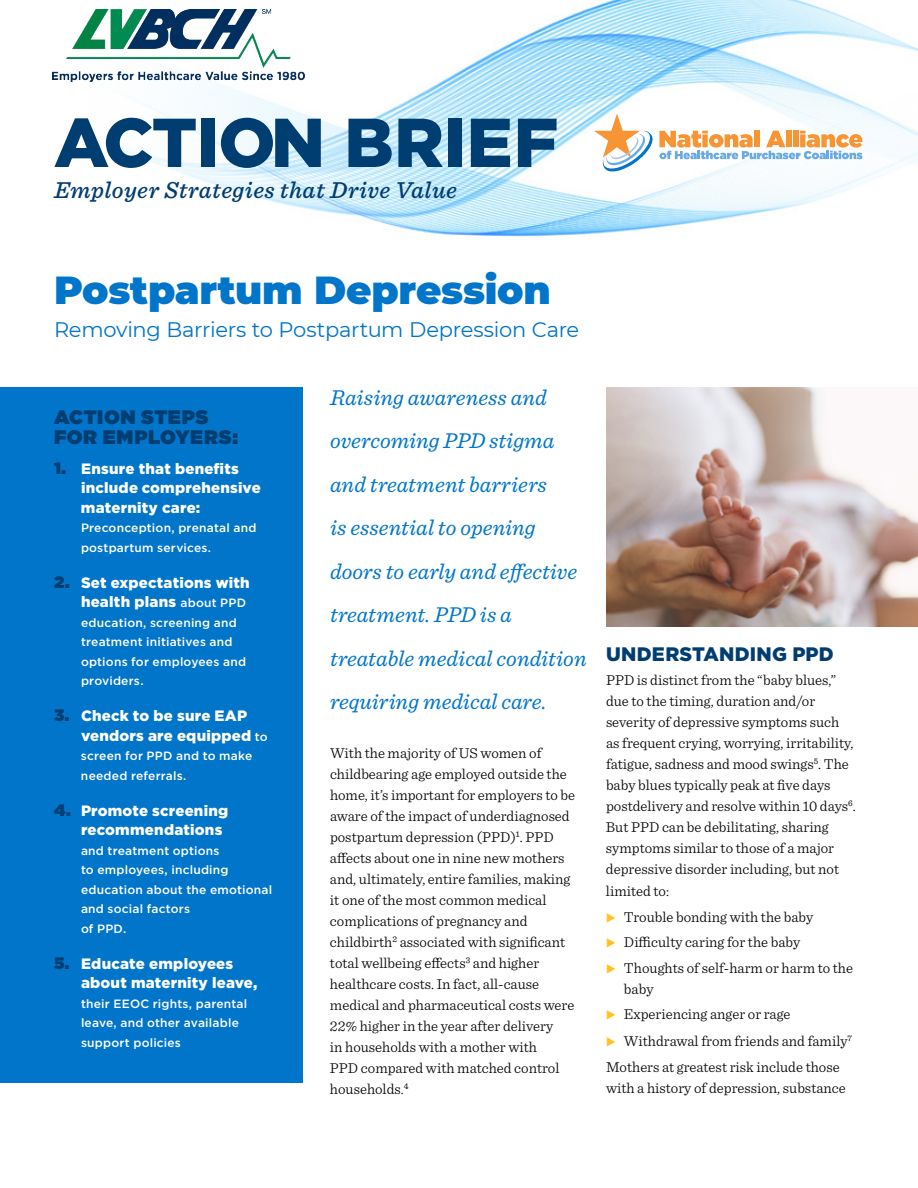
<style>
.page{position:relative;width:918px;height:1188px;background:#fff}
.page>*{position:absolute;margin:0;border:0;box-sizing:border-box;transform-origin:0 0}
.t1{font:900 69px "Gotham";letter-spacing:-.01em;color:#003d71}
.t2{font:900 39px "Montserrat";letter-spacing:-.005em;color:#0075c9}
.t3{font:italic 500 24px "Sentinel";letter-spacing:.02em;color:#003d71}
.t4{font:italic 22.5px/43.5px "Sentinel";color:#0075c9}
.t5{font:21px "Montserrat";letter-spacing:-.015em;color:#0075c9}
.t6{font:900 19.5px/19.5px "Gotham";letter-spacing:.025em;color:#003d71}
.t7{font:900 19.5px "Gotham";letter-spacing:.01em;color:#003d71}
.t8{font:300 15px/21px "Sentinel";color:#000}
.t9{font:900 15px/19.5px "Gotham";letter-spacing:.015em;color:#fff}
.t10{font:500 12px/19.5px "Gotham";letter-spacing:.02em;color:#fff}
.s1{font-size:16.5px;color:#003d71}
.s2{font-weight:500;font-size:12px}
</style>
<div class="page">
<img style="left:118px;top:0;width:800px;height:237px">
<svg style="left:594px;top:113px;width:268px;height:59px"></svg>
<img style="left:606px;top:387px;width:312px;height:240px">
<div style="left:0;top:387px;width:302px;height:695px;background:#0075c9"></div>
<img style="left:52px;top:9px;width:253px;height:73px">
<h1 class="t1" style="left:54px;top:103px;width:506px">ACTION BRIEF</h1>
<h3 class="t3" style="left:54px;top:172px;width:405px">Employer Strategies that Drive Value</h3>
<h2 class="t2" style="left:54px;top:261px;width:498px">Postpartum Depression</h2>
<h3 class="t5" style="left:54px;top:315px;width:527px">Removing Barriers to Postpartum Depression Care</h3>
<h3 class="t6" style="left:54px;top:407px;width:186px">ACTION STEPS<br>FOR EMPLOYERS:</h3>
<p class="t9" style="left:81px;top:459px;width:181px;text-indent:-27px"><span class="s1">1.</span> Ensure that benefits include comprehensive maternity care:</p>
<p class="t10" style="left:81px;top:518px;width:177px">Preconception, prenatal and postpartum services.</p>
<p class="t9" style="left:54px;top:573px;width:197px;text-align:right"><span class="s1">2.</span> Set expectations with health plans <span class="s2">about PPD</span></p>
<p class="t10" style="left:81px;top:613px;width:167px">education, screening and treatment initiatives and options for employees and providers.</p>
<p class="t9" style="left:81px;top:706px;width:188px;text-indent:-27px"><span class="s1">3.</span> Check to be sure EAP vendors are equipped <span class="s2">to</span></p>
<p class="t10" style="left:81px;top:746px;width:173px">screen for PPD and to make needed referrals.</p>
<p class="t9" style="left:81px;top:801px;width:149px;text-indent:-27px"><span class="s1">4.</span> Promote screening recommendations</p>
<p class="t10" style="left:81px;top:841px;width:193px">and treatment options<br>to employees, including education about the emotional and social factors<br>of PPD.</p>
<p class="t9" style="left:81px;top:954px;width:178px;text-indent:-27px"><span class="s1">5.</span> Educate employees about maternity leave,</p>
<p class="t10" style="left:81px;top:994px;width:168px">their EEOC rights, parental leave, and other available support policies</p>
<h3 class="t4" style="left:330px;top:374px;width:258px">Raising awareness and overcoming PPD stigma and treatment barriers<br>is essential to opening doors to early and effective treatment. PPD is a treatable medical condition requiring medical care.</h3>
<p class="t8" style="left:330px;top:741px;width:247px">With the majority of US women of childbearing age employed outside the home, it’s important for employers to be aware of the impact of underdiagnosed postpartum depression (PPD)<sup>1</sup>. PPD affects about one in nine new mothers and, ultimately, entire families, making it one of the most common medical complications of pregnancy and childbirth<sup>2</sup> associated with significant total wellbeing effects<sup>3</sup> and higher healthcare costs. In fact, all-cause medical and pharmaceutical costs were 22% higher in the year after delivery<br>in households with a mother with<br>PPD compared with matched control households.<sup>4</sup></p>
<h3 class="t7" style="left:606px;top:643px;width:229px">UNDERSTANDING PPD</h3>
<p class="t8" style="left:606px;top:668px;width:251px">PPD is distinct from the “baby blues,” due to the timing, duration and/or severity of depressive symptoms such as frequent crying, worrying, irritability, fatigue, sadness and mood swings<sup>5</sup>. The baby blues typically peak at five days postdelivery and resolve within 10 days<sup>6</sup>.<br>But PPD can be debilitating, sharing symptoms similar to those of a major depressive disorder including, but not</p>
<p class="t8" style="left:624px;top:878px;width:231px;line-height:25.5px;text-indent:-18px">limited to:<br>Trouble bonding with the baby<br>Difficulty caring for the baby<br>Thoughts of self-harm or harm to the</p>
<p class="t8" style="left:624px;top:975px;width:168px;line-height:25.5px">baby<br>Experiencing anger or rage</p>
<p class="t8" style="left:606px;top:1028px;width:248px;line-height:25.5px;text-indent:18px">Withdrawal from friends and family<sup>7<br></sup>Mothers at greatest risk include those</p>
<p class="t8" style="left:606px;top:1076px;width:241px">with a history of depression, substance</p>
</div>
